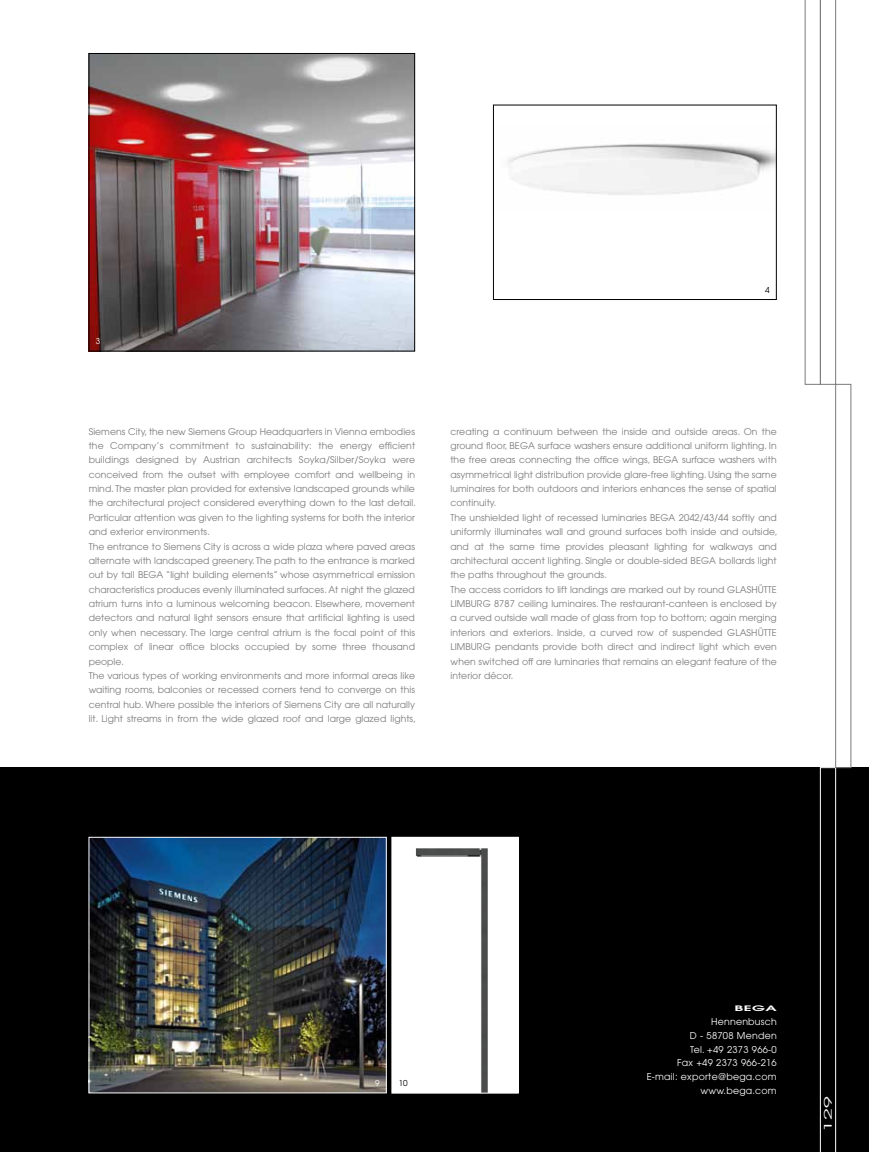
<style>
.page{position:relative;width:869px;height:1152px;background:#fff}
.page>*{position:absolute;margin:0;border:0;box-sizing:border-box;transform-origin:0 0}
.t1{font:10.38px "Avant Garde";color:#fff;scale:2.04 1}
.t2{font:9.38px/13.8px "Avant Garde";letter-spacing:.025em;color:#fff;text-align:right}
.t3{font:9.25px/14.4px "Avant Garde";letter-spacing:.005em;color:#7b7b7a}
.t4{font:8.12px "Avant Garde";color:#000}
.t5{font:8.12px "Avant Garde";color:#fff}
.t6{font:600 7.5px "Avant Garde";color:#fff;scale:2.04 1}
</style>
<div class="page">
<div style="left:0;top:768px;width:868px;height:384px;background:#000"></div>
<svg style="left:804px;top:0;width:31px;height:385px"></svg>
<svg style="left:819px;top:767px;width:16px;height:385px"></svg>
<div style="left:834px;top:384px;width:16px;height:384px;border:1px solid #7b7b7a"></div>
<img style="left:91px;top:55px;width:322px;height:294px">
<div style="left:89px;top:53px;width:326px;height:298px;border:1px solid #000"></div>
<img style="left:507px;top:143px;width:267px;height:52px">
<div style="left:493px;top:105px;width:283px;height:195px;border:1px solid #000"></div>
<div style="left:391px;top:837px;width:127px;height:256px;background:#fff"></div>
<img style="left:415px;top:848px;width:72px;height:243px">
<div style="left:391px;top:837px;width:127px;height:256px;border:1px solid #fff"></div>
<img style="left:91px;top:839px;width:293px;height:252px">
<p class="t5" style="left:96px;top:336px;width:6px">3</p>
<p class="t4" style="left:764px;top:285px;width:6px">4</p>
<p class="t3" style="left:89px;top:424px;width:329px">Siemens City, the new Siemens Group Headquarters in Vienna embodies the Company’s commitment to sustainability: the energy efficient buildings designed by Austrian architects Soyka/Silber/Soyka were conceived from the outset with employee comfort and wellbeing in mind. The master plan provided for extensive landscaped grounds while the architectural project considered everything down to the last detail.<br>Particular attention was given to the lighting systems for both the interior and exterior environments.<br>The entrance to Siemens City is across a wide plaza where paved areas alternate with landscaped greenery. The path to the entrance is marked out by tall Bega “light building elements” whose asymmetrical emission characteristics produces evenly illuminated surfaces. At night the glazed atrium turns into a luminous welcoming beacon. Elsewhere, movement detectors and natural light sensors ensure that artificial lighting is used only when necessary. The large central atrium is the focal point of this complex of linear office blocks occupied by some three thousand people.<br>The various types of working environments and more informal areas like waiting rooms, balconies or recessed corners tend to converge on this central hub. Where possible the interiors of Siemens City are all naturally lit. Light streams in from the wide glazed roof and large glazed lights,</p>
<p class="t3" style="left:450px;top:424px;width:329px">creating a continuum between the inside and outside areas. On the ground floor, Bega surface washers ensure additional uniform lighting. In the free areas connecting the office wings, Bega surface washers with asymmetrical light distribution provide glare-free lighting. Using the same luminaires for both outdoors and interiors enhances the sense of spatial continuity.<br>The unshielded light of recessed luminaries Bega 2042/43/44 softly and uniformly illuminates wall and ground surfaces both inside and outside, and at the same time provides pleasant lighting for walkways and architectural accent lighting. Single or double-sided Bega bollards light the paths throughout the grounds.<br>The access corridors to lift landings are marked out by round Glas</p>
<p class="t3" style="left:450px;top:582px;width:328px;text-align:justify;text-indent:301px">hütte Limburg 8787 ceiling luminaires. The restaurant-canteen is enclosed by a curved outside wall made of glass from top to bottom; again merging interiors and exteriors. Inside, a curved row of suspended Glas</p>
<p class="t3" style="left:450px;top:625px;width:327px;text-align:justify;text-indent:301px">hütte Limburg pendants provide both direct and indirect light which even when switched off are luminaries that remains an elegant feature of the interior décor.</p>
<p class="t5" style="left:375px;top:1078px;width:6px">9</p>
<p class="t4" style="left:398px;top:1078px;width:11px">10</p>
<p class="t6" style="left:734px;top:1003px;width:22px">bega</p>
<p class="t2" style="left:646px;top:1014px;width:131px">Hennenbusch<br>D - 58708 Menden<br>Tel. +49 2373 966-0<br>Fax +49 2373 966-216<br>E-mail: exporte@bega.com www.bega.com</p>
<p class="t1" style="left:821px;top:1131px;width:19px;rotate:-90deg">129</p>
</div>
